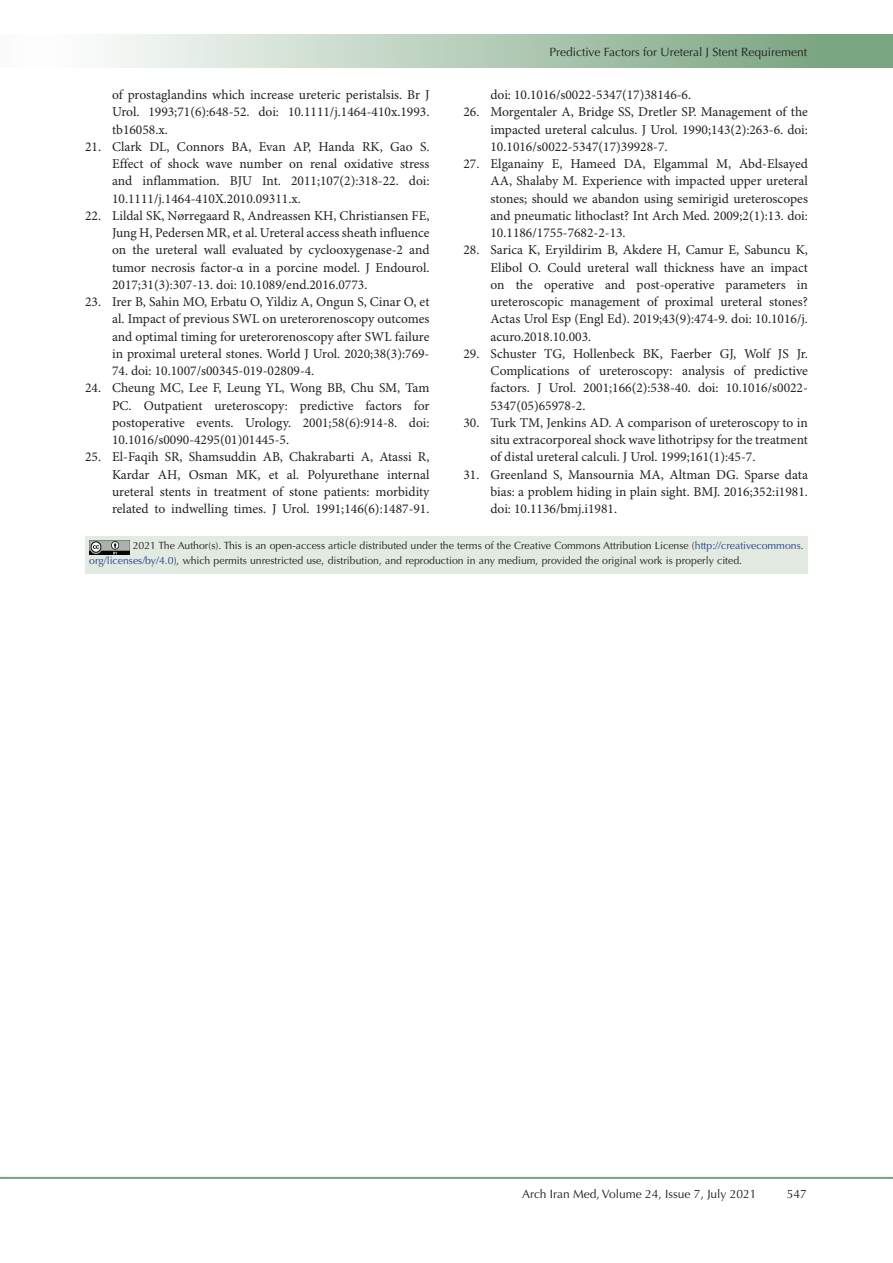
<style>
.page{position:relative;width:893px;height:1263px;background:#fff}
.page>*{position:absolute;margin:0;border:0;box-sizing:border-box;transform-origin:0 0}
.t1{font:13.5px/17.2px "Minion Pro";color:#231f20;text-align:justify}
.t2{font:12px "Optima LT Std";color:#231f20}
.t3{font:10.5px/15px "Optima LT Std";color:#231f20}
.s1{color:#253f8e}
</style>
<div class="page">
<div style="left:0;top:1177px;width:893px;height:2px;background:#0099e5;border:1px solid #7aa581"></div>
<div style="left:0;top:35px;width:892px;height:33px;background:linear-gradient(to right,#fff,#719f79)"></div>
<div style="left:85px;top:536px;width:723px;height:37px;background:#e3eae2"></div>
<img style="left:89px;top:540px;width:40px;height:14px">
<p class="t2" style="left:549px;top:45px;width:259px">Predictive Factors for Ureteral J Stent Requirement</p>
<p class="t1" style="left:112px;top:87px;width:319px">of prostaglandins which increase ureteric peristalsis. Br J Urol. 1993;71(6):648-52. doi: 10.1111/j.1464-410x.1993. tb16058.x.</p>
<p class="t1" style="left:112px;top:138px;width:319px;text-indent:-27px">21. Clark DL, Connors BA, Evan AP, Handa RK, Gao S.<br>Effect of shock wave number on renal oxidative stress and inflammation. BJU Int. 2011;107(2):318-22. doi:<br>10.1111/j.1464-410X.2010.09311.x.</p>
<p class="t1" style="left:112px;top:207px;width:319px;text-indent:-27px">22. Lildal SK, Nørregaard R, Andreassen KH, Christiansen FE, Jung H, Pedersen MR, et al. Ureteral access sheath influence on the ureteral wall evaluated by cyclooxygenase-2 and tumor necrosis factor-α in a porcine model. J Endourol.<br>2017;31(3):307-13. doi: 10.1089/end.2016.0773.</p>
<p class="t1" style="left:112px;top:294px;width:319px;text-indent:-27px">23. Irer B, Sahin MO, Erbatu O, Yildiz A, Ongun S, Cinar O, et al. Impact of previous SWL on ureterorenoscopy outcomes and optimal timing for ureterorenoscopy after SWL failure in proximal ureteral stones. World J Urol. 2020;38(3):769-</p>
<p class="t1" style="left:112px;top:363px;width:204px">74. doi: 10.1007/s00345-019-02809-4.</p>
<p class="t1" style="left:112px;top:380px;width:319px;text-indent:-27px">24. Cheung MC, Lee F, Leung YL, Wong BB, Chu SM, Tam PC. Outpatient ureteroscopy: predictive factors for postoperative events. Urology. 2001;58(6):914-8. doi:<br>10.1016/s0090-4295(01)01445-5.</p>
<p class="t1" style="left:112px;top:449px;width:319px;text-indent:-27px">25. El-Faqih SR, Shamsuddin AB, Chakrabarti A, Atassi R, Kardar AH, Osman MK, et al. Polyurethane internal ureteral stents in treatment of stone patients: morbidity related to indwelling times. J Urol. 1991;146(6):1487-91.</p>
<p class="t1" style="left:490px;top:87px;width:202px">doi: 10.1016/s0022-5347(17)38146-6.</p>
<p class="t1" style="left:490px;top:104px;width:319px;text-indent:-27px">26. Morgentaler A, Bridge SS, Dretler SP. Management of the impacted ureteral calculus. J Urol. 1990;143(2):263-6. doi:<br>10.1016/s0022-5347(17)39928-7.</p>
<p class="t1" style="left:490px;top:156px;width:319px;text-indent:-27px">27. Elganainy E, Hameed DA, Elgammal M, Abd-Elsayed AA, Shalaby M. Experience with impacted upper ureteral stones; should we abandon using semirigid ureteroscopes and pneumatic lithoclast? Int Arch Med. 2009;2(1):13. doi:<br>10.1186/1755-7682-2-13.</p>
<p class="t1" style="left:490px;top:242px;width:319px;text-indent:-27px">28. Sarica K, Eryildirim B, Akdere H, Camur E, Sabuncu K, Elibol O. Could ureteral wall thickness have an impact on the operative and post-operative parameters in ureteroscopic management of proximal ureteral stones?<br>Actas Urol Esp (Engl Ed). 2019;43(9):474-9. doi: 10.1016/j. acuro.2018.10.003.</p>
<p class="t1" style="left:490px;top:345px;width:319px;text-indent:-27px">29. Schuster TG, Hollenbeck BK, Faerber GJ, Wolf JS Jr.<br>Complications of ureteroscopy: analysis of predictive factors. J Urol. 2001;166(2):538-40. doi: 10.1016/s0022- 5347(05)65978-2.</p>
<p class="t1" style="left:490px;top:414px;width:319px;text-indent:-27px">30. Turk TM, Jenkins AD. A comparison of ureteroscopy to in situ extracorporeal shock wave lithotripsy for the treatment of distal ureteral calculi. J Urol. 1999;161(1):45-7.</p>
<p class="t1" style="left:490px;top:466px;width:319px;text-indent:-27px">31. Greenland S, Mansournia MA, Altman DG. Sparse data bias: a problem hiding in plain sight. BMJ. 2016;352:i1981. doi: 10.1136/bmj.i1981.</p>
<p class="t3" style="left:89px;top:538px;width:716px;text-indent:43px">2021 The Author(s). This is an open-access article distributed under the terms of the Creative Commons Attribution License (<span class="s1">http://creativecommons. org/licenses/by/4.0</span>), which permits unrestricted use, distribution, and reproduction in any medium, provided the original work is properly cited.</p>
<p class="t2" style="left:522px;top:1187px;width:236px">Arch Iran Med, Volume 24, Issue 7, July 2021</p>
<p class="t2" style="left:787px;top:1187px;width:22px">547</p>
</div>
